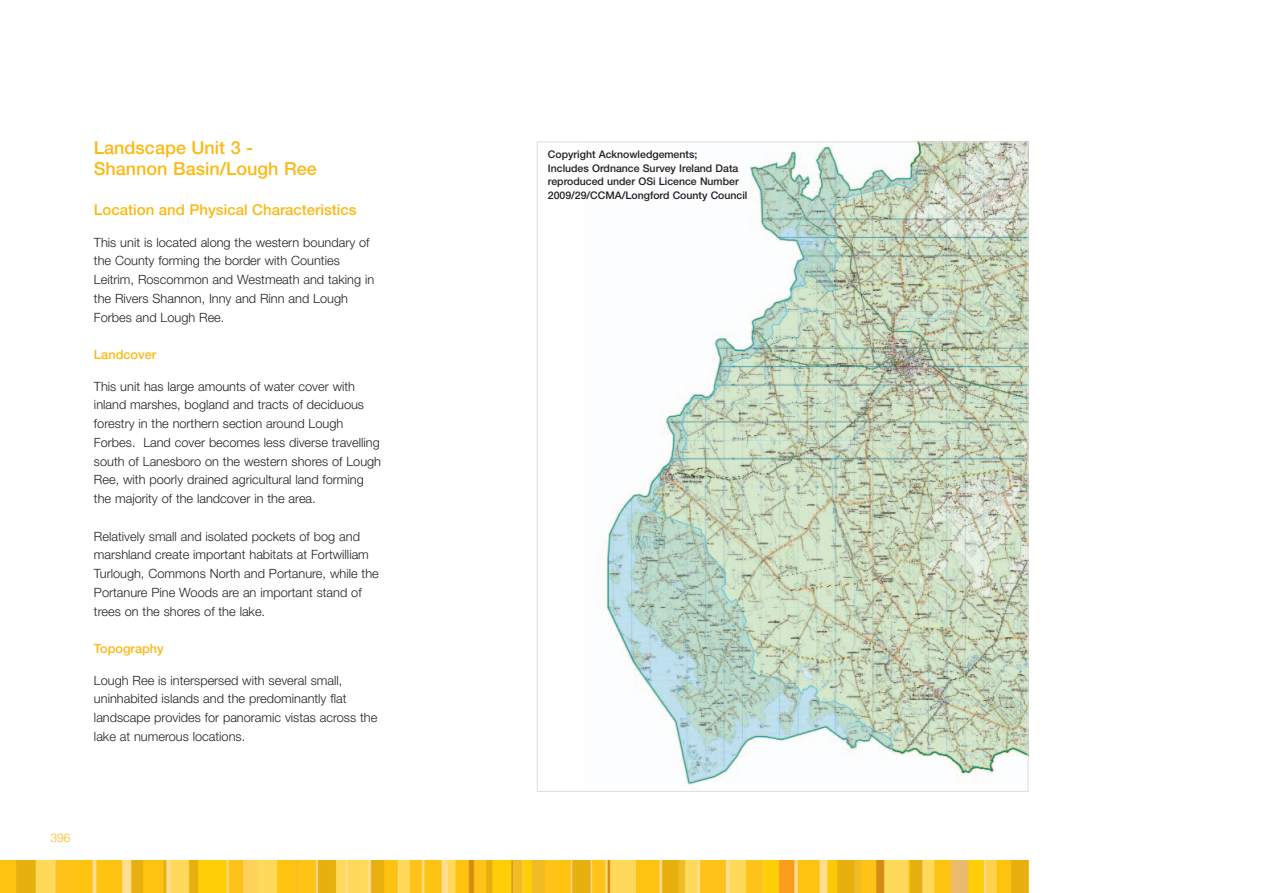
<style>
.page{position:relative;width:1263px;height:893px;background:#fff}
.page>*{position:absolute;margin:0;border:0;box-sizing:border-box;transform-origin:0 0}
.t1{font:500 18px/21px "Helvetica Neue";color:#fcb914}
.t2{font:500 15px "Helvetica Neue";color:#fcb914}
.t3{font:300 12.75px/18.8px "Helvetica Neue";color:#231f20}
.t4{font:500 12.75px "Helvetica Neue";color:#fcb914}
.t5{font:300 12px "Helvetica Neue";color:#fcb914}
.t6{font:500 10.5px/13.5px "Helvetica Neue";color:#231f20}
</style>
<div class="page">
<img style="left:0;top:861px;width:1028px;height:32px">
<img style="left:606px;top:143px;width:420px;height:643px">
<h1 class="t1" style="left:94px;top:139px;width:224px">Landscape Unit 3 -<br>Shannon Basin/Lough Ree</h1>
<p class="t2" style="left:94px;top:204px;width:264px">Location and Physical Characteristics</p>
<p class="t3" style="left:94px;top:234px;width:282px">This unit is located along the western boundary of the County forming the border with Counties Leitrim, Roscommon and Westmeath and taking in the Rivers Shannon, Inny and Rinn and Lough Forbes and Lough Ree.</p>
<p class="t4" style="left:94px;top:350px;width:64px">Landcover</p>
<p class="t3" style="left:94px;top:378px;width:289px">This unit has large amounts of water cover with inland marshes, bogland and tracts of deciduous forestry in the northern section around Lough Forbes. Land cover becomes less diverse travelling south of Lanesboro on the western shores of Lough Ree, with poorly drained agricultural land forming the majority of the landcover in the area.</p>
<p class="t3" style="left:94px;top:528px;width:286px">Relatively small and isolated pockets of bog and marshland create important habitats at Fortwilliam Turlough, Commons North and Portanure, while the Portanure Pine Woods are an important stand of trees on the shores of the lake.</p>
<p class="t4" style="left:94px;top:644px;width:71px">Topography</p>
<p class="t3" style="left:94px;top:672px;width:285px">Lough Ree is interspersed with several small, uninhabited islands and the predominantly flat landscape provides for panoramic vistas across the lake at numerous locations.</p>
<p class="t5" style="left:50px;top:834px;width:22px">396</p>
<p class="t6" style="left:548px;top:149px;width:201px">Copyright Acknowledgements;<br>Includes Ordnance Survey Ireland Data reproduced under OSi Licence Number 2009/29/CCMA/Longford County Council</p>
</div>
